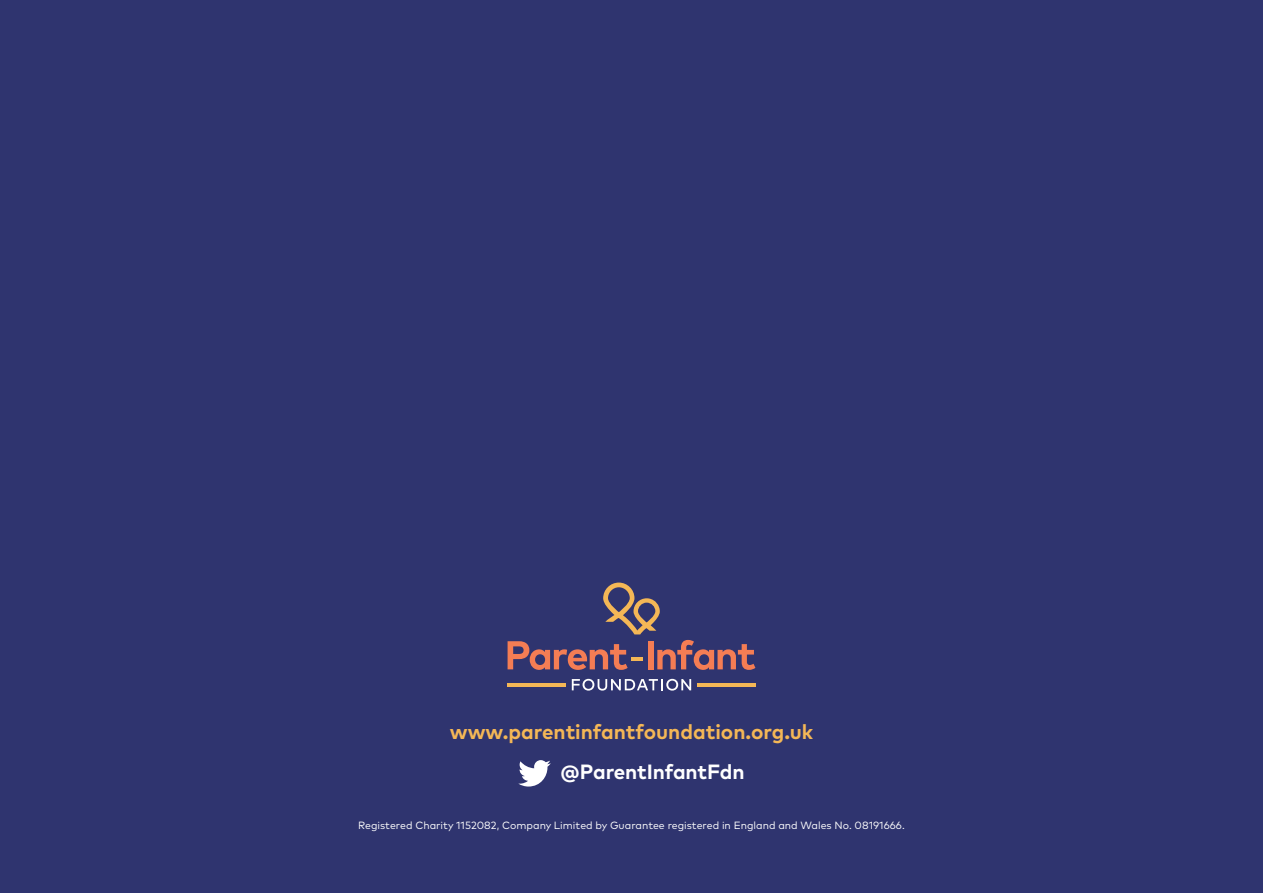
<style>
.page{position:relative;width:1263px;height:893px;background:#2f346f}
.page>*{position:absolute;margin:0;border:0;box-sizing:border-box;transform-origin:0 0}
.t1{font:700 20.7px "Mark Pro";color:#f4b756}
.t2{font:700 20.7px "Mark Pro";letter-spacing:-.005em;color:#fff}
.t3{font:10.5px "Mark Pro";color:#fff}
</style>
<div class="page">
<svg style="left:572px;top:679px;width:119px;height:12px"></svg>
<hr style="left:508px;top:683px;width:58px;height:3px;background:#f4b756">
<hr style="left:697px;top:683px;width:58px;height:3px;background:#f4b756">
<svg style="left:508px;top:641px;width:135px;height:29px"></svg>
<div style="left:648px;top:641px;width:6px;height:28px;background:#f47d54"></div>
<svg style="left:657px;top:640px;width:98px;height:30px"></svg>
<svg style="left:603px;top:583px;width:57px;height:51px"></svg>
<svg style="left:518px;top:760px;width:33px;height:26px"></svg>
<h1 class="t1" style="left:450px;top:716px;width:365px">www.parentinfantfoundation.org.uk</h1>
<h1 class="t2" style="left:560px;top:756px;width:186px">@ParentInfantFdn</h1>
<p class="t3" style="left:358px;top:818px;width:548px">Registered Charity 1152082, Company Limited by Guarantee registered in England and Wales No. 08191666.</p>
</div>
